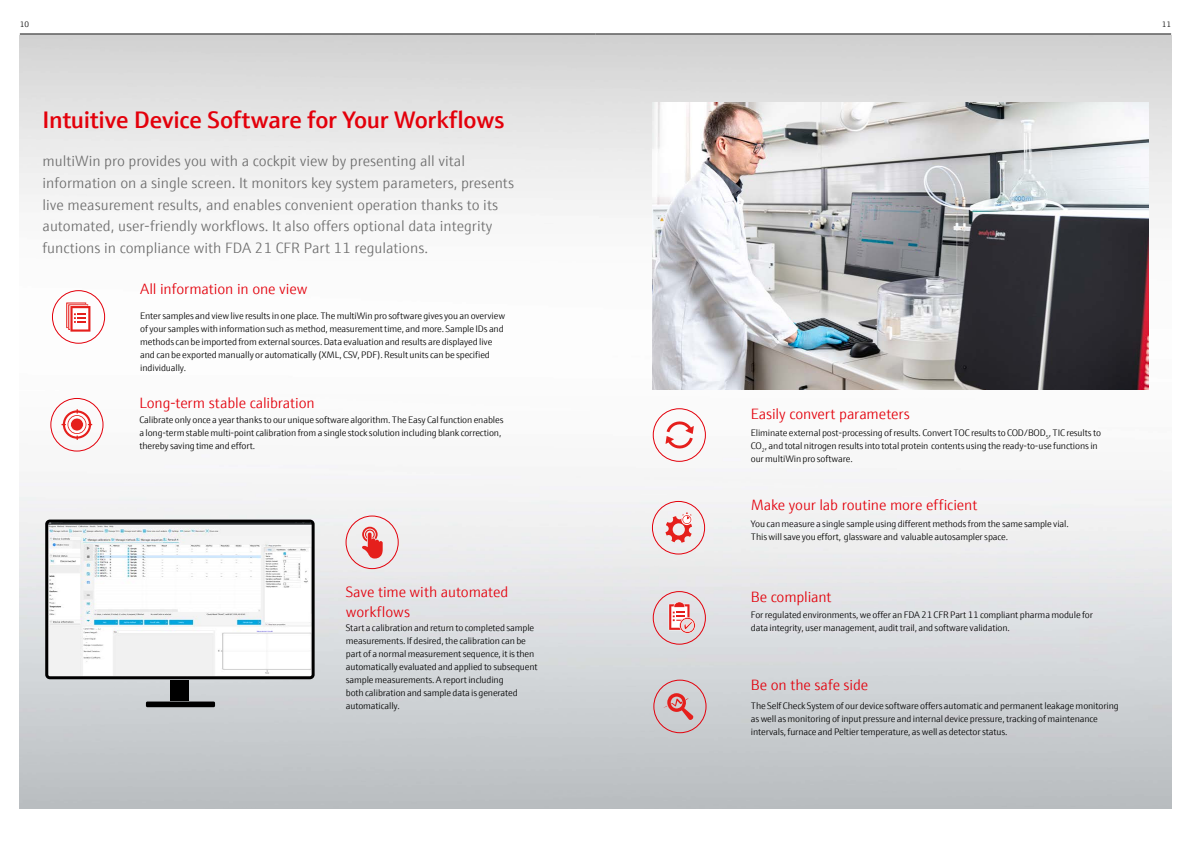
<style>
.page{position:relative;width:1191px;height:842px;background:#fff}
.page>*{position:absolute;margin:0;border:0;box-sizing:border-box;transform-origin:0 0}
.t1{font:600 24px "E+H Sans";letter-spacing:-.005em;color:#e3000b}
.t2{font:300 15px/21.6px "E+H Sans";color:#6e6e6e}
.t3{font:300 15px/20px "E+H Sans";letter-spacing:-.01em;color:#e3000b}
.t4{font:300 9.5px/13px "E+H Sans";letter-spacing:-.01em;color:#000}
.t5{font:300 8px "E+H Sans";color:#000}
</style>
<div class="page">
<img style="left:20px;top:35px;width:1151px;height:774px">
<img style="left:652px;top:102px;width:496px;height:288px">
<div style="left:52px;top:290px;width:53px;height:53px;border:1px solid #e3000b;border-radius:50%"></div>
<svg style="left:66px;top:302px;width:25px;height:30px"></svg>
<div style="left:51px;top:398px;width:52px;height:53px;border:1px solid #e3000b;border-radius:50%"></div>
<svg style="left:62px;top:409px;width:30px;height:31px"></svg>
<div style="left:346px;top:516px;width:52px;height:53px;border:1px solid #e3000b;border-radius:50%"></div>
<svg style="left:362px;top:527px;width:21px;height:31px"></svg>
<img style="left:49px;top:524px;width:262px;height:151px">
<div style="left:45px;top:520px;width:270px;height:159px;border:3px solid #000;border-radius:3px"></div>
<div style="left:171px;top:680px;width:18px;height:20px;background:#000"></div>
<div style="left:146px;top:701px;width:69px;height:6px;background:#000"></div>
<div style="left:653px;top:408px;width:52px;height:54px;border:1px solid #e3000b;border-radius:50%"></div>
<svg style="left:665px;top:421px;width:29px;height:28px"></svg>
<div style="left:652px;top:501px;width:53px;height:53px;border:1px solid #e3000b;border-radius:50%"></div>
<svg style="left:665px;top:512px;width:27px;height:31px"></svg>
<div style="left:653px;top:591px;width:52px;height:53px;border:1px solid #e3000b;border-radius:50%"></div>
<svg style="left:668px;top:602px;width:27px;height:31px"></svg>
<div style="left:653px;top:680px;width:53px;height:53px;border:1px solid #e3000b;border-radius:50%"></div>
<svg style="left:663px;top:693px;width:30px;height:27px"></svg>
<hr style="left:595px;top:34px;width:576px;height:1px;background:#000">
<hr style="left:20px;top:34px;width:575px;height:1px;background:#000">
<p class="t5" style="left:20px;top:18px;width:11px">10</p>
<p class="t5" style="left:1161px;top:18px;width:11px">11</p>
<h1 class="t1" style="left:43px;top:101px;width:463px">Intuitive Device Software for Your Workflows</h1>
<p class="t2" style="left:43px;top:149px;width:473px">multiWin pro provides you with a cockpit view by presenting all vital information on a single screen. It monitors key system parameters, presents live measurement results, and enables convenient operation thanks to its automated, user-friendly workflows. It also offers optional data integrity functions in compliance with FDA 21 CFR Part 11 regulations.</p>
<h2 class="t3" style="left:140px;top:277px;width:169px">All information in one view</h2>
<p class="t4" style="left:140px;top:309px;width:366px">Enter samples and view live results in one place. The multiWin pro software gives you an overview of your samples with information such as method, measurement time, and more. Sample IDs and methods can be imported from external sources. Data evaluation and results are displayed live and can be exported manually or automatically (XML, CSV, PDF). Result units can be specified individually.</p>
<h2 class="t3" style="left:139px;top:392px;width:177px">Long-term stable calibration</h2>
<p class="t4" style="left:139px;top:413px;width:366px">Calibrate only once a year thanks to our unique software algorithm. The Easy Cal function enables a long-term stable multi-point calibration from a single stock solution including blank correction, thereby saving time and effort.</p>
<h2 class="t3" style="left:346px;top:580px;width:164px">Save time with automated workflows</h2>
<p class="t4" style="left:346px;top:621px;width:193px">Start a calibration and return to completed sample measurements. If desired, the calibration can be part of a normal measurement sequence, it is then automatically evaluated and applied to subsequent sample measurements. A report including<br>both calibration and sample data is generated automatically.</p>
<h2 class="t3" style="left:751px;top:402px;width:160px">Easily convert parameters</h2>
<p class="t4" style="left:751px;top:426px;width:352px">Eliminate external post-processing of results. Convert TOC results to COD/BOD<sub>5</sub>, TIC results to<br>CO<sub>2</sub>, and total nitrogen results into total protein contents using the ready-to-use functions in our multiWin pro software.</p>
<h2 class="t3" style="left:751px;top:494px;width:228px">Make your lab routine more efficient</h2>
<p class="t4" style="left:751px;top:517px;width:319px">You can measure a single sample using different methods from the same sample vial.<br>This will save you effort, glassware and valuable autosampler space.</p>
<h2 class="t3" style="left:751px;top:585px;width:82px">Be compliant</h2>
<p class="t4" style="left:751px;top:608px;width:344px">For regulated environments, we offer an FDA 21 CFR Part 11 compliant pharma module for data integrity, user management, audit trail, and software validation.</p>
<h2 class="t3" style="left:751px;top:673px;width:119px">Be on the safe side</h2>
<p class="t4" style="left:751px;top:699px;width:369px">The Self Check System of our device software offers automatic and permanent leakage monitoring as well as monitoring of input pressure and internal device pressure, tracking of maintenance intervals, furnace and Peltier temperature, as well as detector status.</p>
</div>
